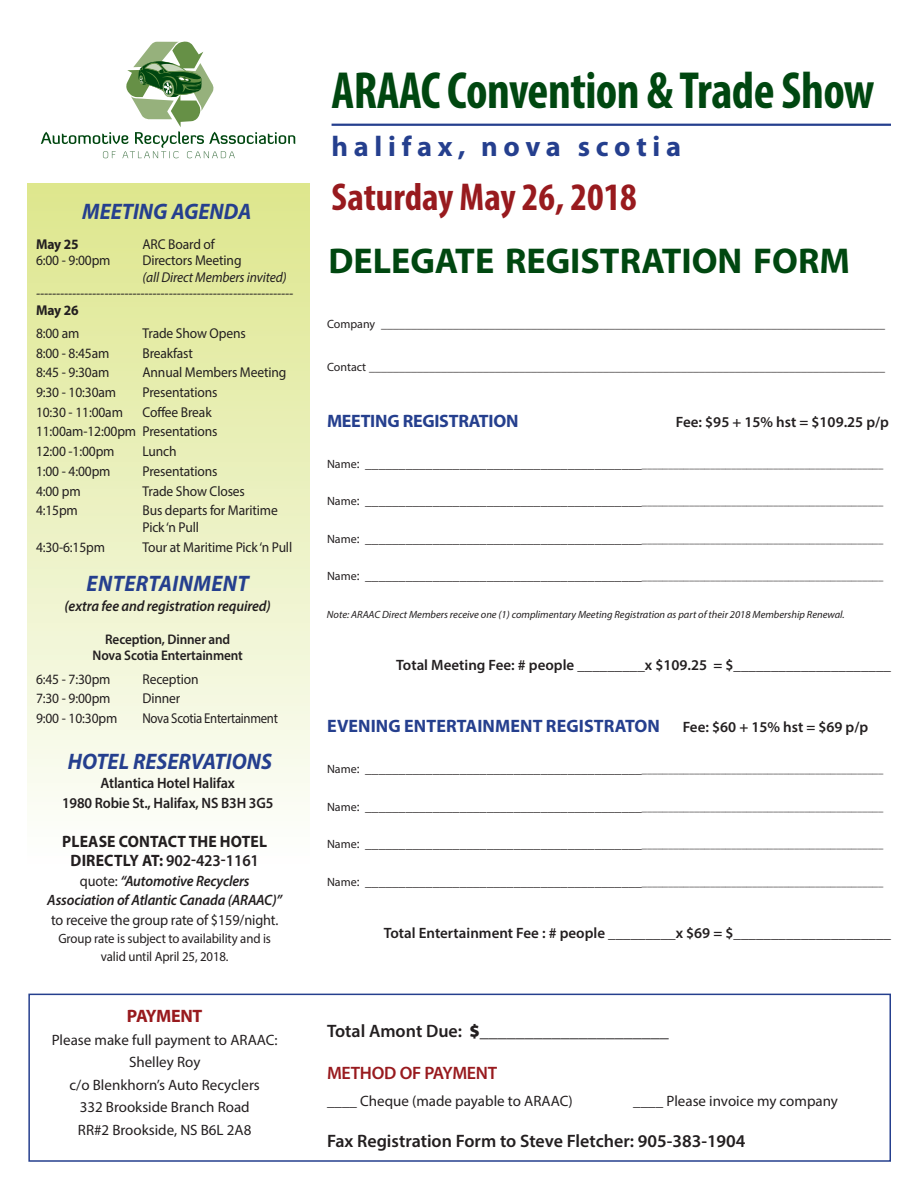
<style>
.page{position:relative;width:918px;height:1188px;background:#fff}
.page>*{position:absolute;margin:0;border:0;box-sizing:border-box;transform-origin:0 0}
.t1{font:700 condensed 52.5px "Myriad Pro";letter-spacing:-.01em;color:#004710;scale:.95 1}
.t2{font:700 condensed 39px "Myriad Pro";color:#981a1e}
.t3{font:700 36px "Myriad";color:#004710}
.t4{font:700 28.5px "Myriad";letter-spacing:.2em;color:#253f8e}
.t5{font:italic 700 22.5px "Myriad Pro";color:#253f8e;scale:.95 1}
.t6{font:700 18px "Myriad Pro";letter-spacing:-.015em;color:#253f8e}
.t7{font:600 18px "Myriad Pro";color:#231f20}
.t8{font:900 18px "Myriad Pro";color:#231f20}
.t9{font:600 18px "Myriad Pro";letter-spacing:-.015em;color:#981a1e}
.t10{font:700 18px "Myriad Pro";letter-spacing:-.015em;color:#981a1e}
.t11{font:700 16.5px/19.5px "Myriad Pro";letter-spacing:.01em;color:#231f20;scale:.95 1}
.t12{font:600 15px "Myriad Pro";color:#231f20}
.t13{font:15px/22.5px "Myriad Pro";color:#231f20;text-align:center}
.t14{font:italic 600 15px/19.5px "Myriad Pro";letter-spacing:-.01em;color:#231f20;text-align:center;scale:.95 1}
.t15{font:600 15px/19.5px "Myriad Pro";color:#231f20;text-align:center;scale:.95 1}
.t16{font:15px "Myriad Pro";color:#231f20;scale:.95 1}
.t17{font:14.25px/19.8px "Myriad Pro";letter-spacing:-.01em;color:#231f20;scale:.95 1}
.t18{font:italic 14.25px/16.5px "Myriad Pro";letter-spacing:-.01em;color:#231f20;scale:.95 1}
.t19{font:14.25px "Myriad Pro";letter-spacing:-.01em;color:#231f20;scale:.9 1}
.t20{font:700 14.25px "Myriad Pro";letter-spacing:-.01em;color:#231f20;scale:.95 1}
.t21{font:600 13.95px/16.5px "Myriad Pro";letter-spacing:-.01em;color:#231f20;text-align:center;scale:.95 1}
.t22{font:13.5px/18px "Myriad Pro";letter-spacing:-.01em;color:#231f20;text-align:center;scale:.95 1}
.t23{font:12px "Myriad Pro";color:#231f20}
.t24{font:10.5px "Myriad Pro";color:#231f20}
.t25{font:italic 10.5px "Myriad Pro";color:#231f20}
.s1{font-weight:600}
.s2{font-weight:400;font-style:normal}
.s3{font-size:12px}
.s4{font-size:13.5px}
</style>
<div class="page">
<div style="left:27px;top:183px;width:282px;height:683px;background:linear-gradient(to bottom,#dde68c,#fdfefd)"></div>
<svg style="left:41px;top:42px;width:254px;height:116px"></svg>
<div style="left:28px;top:994px;width:863px;height:168px;border:2px solid #253f8e"></div>
<hr style="left:332px;top:124px;width:559px;height:2px;background:#253f8e">
<h3 class="t5" style="left:82px;top:196px;width:179px">MEETING AGENDA</h3>
<h3 class="t20" style="left:36px;top:234px;width:46px">MAY 25</h3>
<h3 class="t17" style="left:142px;top:234px;width:78px">ARC Board of</h3>
<h3 class="t17" style="left:36px;top:250px;width:80px">6:00 - 9:00pm</h3>
<h3 class="t17" style="left:142px;top:250px;width:106px">Directors Meeting</h3>
<h3 class="t18" style="left:36px;top:268px;width:273px;text-indent:106px">(all Direct Members invited) ----------------------------------------------------------------</h3>
<h3 class="t20" style="left:36px;top:300px;width:46px">MAY 26</h3>
<h3 class="t17" style="left:36px;top:323px;width:47px">8:00 am</h3>
<h3 class="t17" style="left:142px;top:323px;width:110px">Trade Show Opens</h3>
<h3 class="t17" style="left:36px;top:343px;width:79px">8:00 - 8:45am</h3>
<h3 class="t17" style="left:142px;top:343px;width:55px">Breakfast</h3>
<h3 class="t17" style="left:36px;top:362px;width:79px">8:45 - 9:30am</h3>
<h3 class="t17" style="left:142px;top:362px;width:153px">Annual Members Meeting</h3>
<h3 class="t17" style="left:36px;top:382px;width:86px">9:30 - 10:30am</h3>
<h3 class="t17" style="left:142px;top:382px;width:80px">Presentations</h3>
<h3 class="t17" style="left:36px;top:402px;width:93px">10:30 - 11:00am</h3>
<h3 class="t17" style="left:36px;top:402px;width:192px;text-indent:106px">Coffee Break<br>11:00am-12:00pm Presentations<br>12:00 -1:00pm</h3>
<h3 class="t17" style="left:142px;top:441px;width:37px">Lunch</h3>
<h3 class="t17" style="left:36px;top:461px;width:80px">1:00 - 4:00pm</h3>
<h3 class="t17" style="left:142px;top:461px;width:80px">Presentations</h3>
<h3 class="t17" style="left:36px;top:481px;width:49px">4:00 pm</h3>
<h3 class="t17" style="left:142px;top:481px;width:109px">Trade Show Closes</h3>
<h3 class="t17" style="left:36px;top:501px;width:46px">4:15pm</h3>
<h3 class="t17" style="left:142px;top:502px;width:144px;line-height:16.5px">Bus departs for Maritime<br>Pick ‘n Pull</h3>
<h3 class="t17" style="left:36px;top:537px;width:74px">4:30-6:15pm</h3>
<h3 class="t17" style="left:142px;top:537px;width:159px">Tour at Maritime Pick ‘n Pull</h3>
<h3 class="t5" style="left:87px;top:569px;width:14px">ENTE</h3>
<h3 class="t5" style="left:136px;top:569px;width:28px">RTAINMENT</h3>
<h3 class="t14" style="left:65px;top:596px;width:219px">(extra fee and registration required)</h3>
<h3 class="t21" style="left:93px;top:631px;width:160px">Reception, Dinner and<br>Nova Scotia Entertainment</h3>
<h3 class="t17" style="left:36px;top:669px;width:80px">6:45 - 7:30pm</h3>
<h3 class="t17" style="left:142px;top:669px;width:61px">Reception</h3>
<h3 class="t17" style="left:36px;top:689px;width:80px">7:30 - 9:00pm</h3>
<h3 class="t17" style="left:142px;top:689px;width:41px">Dinner</h3>
<h3 class="t17" style="left:36px;top:708px;width:87px">9:00 - 10:30pm</h3>
<h3 class="t19" style="left:142px;top:710px;width:152px">Nova Scotia Entertainment</h3>
<h3 class="t5" style="left:68px;top:747px;width:216px">HOTEL RESERVATIONS</h3>
<h3 class="t15" style="left:62px;top:773px;width:224px">Atlantica Hotel Halifax<br>1980 Robie St., Halifax, NS B3H 3G5</h3>
<h3 class="t11" style="left:62px;top:831px;width:29px">PLEASE</h3>
<h3 class="t11" style="left:119px;top:831px;width:21px">CONTA</h3>
<h3 class="t11" style="left:71px;top:831px;width:208px;text-indent:97px">CT THE HOTEL<br>DIRECTLY AT: <span class="s1">902-423-1161</span></h3>
<h3 class="t14" style="left:47px;top:871px;width:249px"><span class="s2">quote:</span> “Automotive Recyclers<br>Association of Atlantic Canada (ARAAC)”</h3>
<h3 class="t16" style="left:51px;top:911px;width:241px">to receive the group rate of $159/night.</h3>
<p class="t22" style="left:59px;top:929px;width:225px">Group rate is subject to availability and is valid until April 25, 2018.</p>
<h3 class="t10" style="left:127px;top:1004px;width:77px">PAYMENT</h3>
<h3 class="t13" style="left:52px;top:1028px;width:227px">Please make full payment to ARAAC:<br>Shelley Roy<br>c/o Blenkhorn’s Auto Recyclers<br>332 Brookside Branch Road<br>RR#2 Brookside, NS B6L 2A8</h3>
<h1 class="t1" style="left:332px;top:57px;width:573px">ARAAC Convention &amp; Trade Show</h1>
<h3 class="t4" style="left:332px;top:132px;width:351px">halifax, nova scotia</h3>
<h2 class="t2" style="left:332px;top:173px;width:307px">Saturday May 26, 2018</h2>
<h3 class="t3" style="left:328px;top:242px;width:523px">DELEGATE REGISTRATION FORM</h3>
<p class="t23" style="left:327px;top:316px;width:559px">Company ____________________________________________________________________________________</p>
<p class="t23" style="left:327px;top:360px;width:559px">Contact ______________________________________________________________________________________</p>
<h3 class="t6" style="left:327px;top:409px;width:193px">MEETING REGISTRATION</h3>
<h3 class="t12" style="left:676px;top:412px;width:215px">Fee: $95 + 15% hst = $109.25 p/p</h3>
<p class="t24" style="left:327px;top:458px;width:558px"><span class="s3">Name</span><span class="s4">: _________________________________________</span>______________________________________________</p>
<p class="t24" style="left:327px;top:495px;width:558px"><span class="s3">Name</span><span class="s4">: _________________________________________</span>______________________________________________</p>
<p class="t24" style="left:327px;top:533px;width:558px"><span class="s3">Name</span><span class="s4">: _________________________________________</span>______________________________________________</p>
<p class="t24" style="left:327px;top:570px;width:558px"><span class="s3">Name</span><span class="s4">: _________________________________________</span>______________________________________________</p>
<p class="t25" style="left:327px;top:608px;width:519px">Note: ARAAC Direct Members receive one (1) complimentary Meeting Registration as part of their 2018 Membership Renewal.</p>
<h3 class="t12" style="left:396px;top:656px;width:496px">Total Meeting Fee: # people _________x $109.25 = $_____________________</h3>
<h3 class="t6" style="left:327px;top:715px;width:33px">EVENING</h3>
<h3 class="t6" style="left:404px;top:715px;width:12px">ENTERTAINMENT</h3>
<h3 class="t6" style="left:546px;top:715px;width:12px">REGISTRATON</h3>
<h3 class="t12" style="left:683px;top:718px;width:187px">Fee: $60 + 15% hst = $69 p/p</h3>
<p class="t24" style="left:327px;top:763px;width:558px"><span class="s3">Name</span><span class="s4">: _________________________________________</span>______________________________________________</p>
<p class="t24" style="left:327px;top:801px;width:558px"><span class="s3">Name</span><span class="s4">: _________________________________________</span>______________________________________________</p>
<p class="t24" style="left:327px;top:838px;width:558px"><span class="s3">Name</span><span class="s4">: _________________________________________</span>______________________________________________</p>
<p class="t24" style="left:327px;top:876px;width:558px"><span class="s3">Name</span><span class="s4">: _________________________________________</span>______________________________________________</p>
<h3 class="t12" style="left:384px;top:924px;width:509px">Total Entertainment Fee : # people _________x $69 = $_____________________</h3>
<h3 class="t8" style="left:327px;top:1021px;width:343px"><span class="s1">Total Amont Due:</span> $_____________________</h3>
<h3 class="t9" style="left:327px;top:1062px;width:172px">METHOD OF PAYMENT</h3>
<h3 class="t13" style="left:327px;top:1090px;width:247px">____ Cheque (made payable to ARAAC)</h3>
<h3 class="t13" style="left:633px;top:1090px;width:206px">____ Please invoice my company</h3>
<h3 class="t7" style="left:327px;top:1129px;width:420px">Fax Registration Form to Steve Fletcher: 905-383-1904</h3>
</div>
